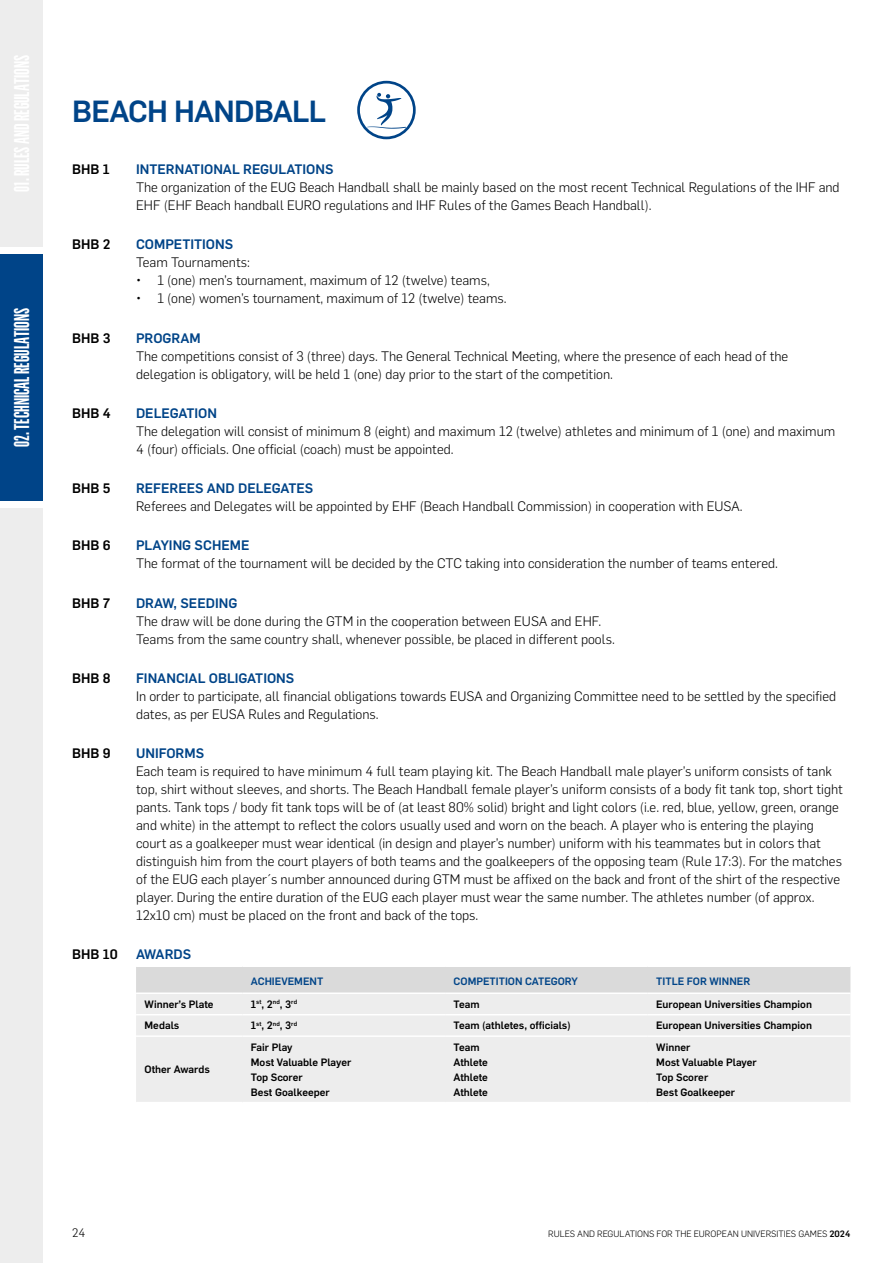
<style>
.page{position:relative;width:893px;height:1263px;background:#fff}
.page>*{position:absolute;margin:0;border:0;box-sizing:border-box;transform-origin:0 0}
.t1{font:500 30px "Flama";letter-spacing:-.025em;color:#048}
.t2{font:600 21px "Flama Ultracondensed";color:#fff}
.t3{font:300 13.5px/18px "Flama";color:#000}
.t4{font:500 13.5px "Flama";color:#048}
.t5{font:500 13.5px "Flama";color:#000}
.t6{font:300 12px "Flama";color:#000}
.t7{font:500 10.5px/15px "Flama";color:#000}
.t8{font:500 10.5px "Flama";color:#048}
.t9{font:300 9px "Flama";color:#000}
.t10{font:500 6.15px "Flama";color:#000}
.s1{font-size:10.5px}
.s2{font-weight:500}
</style>
<div class="page">
<div style="left:0;top:0;width:43px;height:247px;background:#ededed"></div>
<div style="left:0;top:254px;width:43px;height:247px;background:#048"></div>
<div style="left:0;top:508px;width:43px;height:755px;background:#ededed"></div>
<div style="left:136px;top:967px;width:714px;height:25px;background:#dadada"></div>
<div style="left:136px;top:994px;width:714px;height:108px;background:#ededed"></div>
<hr style="left:136px;top:1014px;width:106px;height:1px;background:#fff">
<hr style="left:242px;top:1014px;width:203px;height:1px;background:#fff">
<hr style="left:445px;top:1014px;width:203px;height:1px;background:#fff">
<hr style="left:648px;top:1014px;width:202px;height:1px;background:#fff">
<hr style="left:136px;top:1035px;width:106px;height:2px;background:#fff">
<hr style="left:242px;top:1035px;width:203px;height:2px;background:#fff">
<hr style="left:445px;top:1035px;width:203px;height:2px;background:#fff">
<hr style="left:648px;top:1035px;width:202px;height:2px;background:#fff">
<div style="left:357px;top:81px;width:59px;height:58px;border:3px solid #048;border-radius:50%"></div>
<svg style="left:367px;top:93px;width:39px;height:36px"></svg>
<h2 class="t2" style="left:9px;top:447px;width:140px;rotate:-90deg">02. TECHNICAL REGULATIONS</h2>
<h1 class="t1" style="left:72px;top:90px;width:255px">BEACH HANDBALL</h1>
<p class="t5" style="left:72px;top:160px;width:39px">BHB 1</p>
<p class="t4" style="left:136px;top:160px;width:199px">INTERNATIONAL REGULATIONS</p>
<p class="t3" style="left:136px;top:178px;width:705px">The organization of the EUG Beach Handball shall be mainly based on the most recent Technical Regulations of the IHF and<br>EHF (EHF Beach handball EURO regulations and IHF Rules of the Games Beach Handball).</p>
<p class="t5" style="left:72px;top:235px;width:40px">BHB 2</p>
<p class="t4" style="left:136px;top:235px;width:99px">COMPETITIONS</p>
<p class="t3" style="left:136px;top:253px;width:115px">Team Tournaments:</p>
<p class="t3" style="left:136px;top:271px;width:355px">• 1 (one) men’s tournament, maximum of 12 (twelve) teams,</p>
<p class="t3" style="left:136px;top:289px;width:372px">• 1 (one) women’s tournament, maximum of 12 (twelve) teams.</p>
<p class="t5" style="left:72px;top:328px;width:40px">BHB 3</p>
<p class="t4" style="left:136px;top:328px;width:66px">PROGRAM</p>
<p class="t3" style="left:136px;top:346px;width:654px">The competitions consist of 3 (three) days. The General Technical Meeting, where the presence of each head of the delegation is obligatory, will be held 1 (one) day prior to the start of the competition.</p>
<p class="t5" style="left:72px;top:403px;width:40px">BHB 4</p>
<p class="t4" style="left:136px;top:403px;width:82px">DELEGATION</p>
<p class="t3" style="left:136px;top:421px;width:701px">The delegation will consist of minimum 8 (eight) and maximum 12 (twelve) athletes and minimum of 1 (one) and maximum<br>4 (four) officials. One official (coach) must be appointed.</p>
<p class="t5" style="left:72px;top:479px;width:40px">BHB 5</p>
<p class="t4" style="left:136px;top:479px;width:179px">REFEREES AND DELEGATES</p>
<p class="t3" style="left:136px;top:497px;width:608px">Referees and Delegates will be appointed by EHF (Beach Handball Commission) in cooperation with EUSA.</p>
<p class="t5" style="left:72px;top:536px;width:40px">BHB 6</p>
<p class="t4" style="left:136px;top:536px;width:115px">PLAYING SCHEME</p>
<p class="t3" style="left:136px;top:554px;width:643px">The format of the tournament will be decided by the CTC taking into consideration the number of teams entered.</p>
<p class="t5" style="left:72px;top:593px;width:40px">BHB 7</p>
<p class="t4" style="left:136px;top:593px;width:103px">DRAW, SEEDING</p>
<p class="t3" style="left:136px;top:611px;width:480px">The draw will be done during the GTM in the cooperation between EUSA and EHF.<br>Teams from the same country shall, whenever possible, be placed in different pools.</p>
<p class="t5" style="left:72px;top:668px;width:40px">BHB 8</p>
<p class="t4" style="left:136px;top:668px;width:160px">FINANCIAL OBLIGATIONS</p>
<p class="t3" style="left:136px;top:686px;width:702px">In order to participate, all financial obligations towards EUSA and Organizing Committee need to be settled by the specified dates, as per EUSA Rules and Regulations.</p>
<p class="t5" style="left:72px;top:744px;width:40px">BHB 9</p>
<p class="t4" style="left:136px;top:744px;width:70px">UNIFORMS</p>
<p class="t3" style="left:136px;top:762px;width:708px">Each team is required to have minimum 4 full team playing kit. The Beach Handball male player’s uniform consists of tank top, shirt without sleeves, and shorts. The Beach Handball female player’s uniform consists of a body fit tank top, short tight pants. Tank tops / body fit tank tops will be of (at least 80% solid) bright and light colors (i.e. red, blue, yellow, green, orange and white) in the attempt to reflect the colors usually used and worn on the beach. A player who is entering the playing court as a goalkeeper must wear identical (in design and player’s number) uniform with his teammates but in colors that distinguish him from the court players of both teams and the goalkeepers of the opposing team (Rule 17:3). For the matches of the EUG each player´s number announced during GTM must be affixed on the back and front of the shirt of the respective player. During the entire duration of the EUG each player must wear the same number. The athletes number (of approx.<br>12x10 cm) must be placed on the front and back of the tops.</p>
<p class="t5" style="left:72px;top:945px;width:47px">BHB 10</p>
<p class="t4" style="left:136px;top:945px;width:57px">AWARDS</p>
<p class="t8" style="left:251px;top:973px;width:74px">ACHIEVEMENT</p>
<p class="t8" style="left:454px;top:973px;width:126px">COMPETITION CATEGORY</p>
<p class="t8" style="left:656px;top:973px;width:95px">TITLE FOR WINNER</p>
<p class="t7" style="left:145px;top:996px;width:71px">Winner’s Plate</p>
<p class="t10" style="left:251px;top:998px;width:48px"><span class="s1">1</span>st<span class="s1">, 2</span>nd<span class="s1">, 3</span>rd</p>
<p class="t7" style="left:454px;top:996px;width:28px">Team</p>
<p class="t7" style="left:656px;top:996px;width:157px">European Universities Champion</p>
<p class="t7" style="left:145px;top:1017px;width:36px">Medals</p>
<p class="t10" style="left:251px;top:1019px;width:48px"><span class="s1">1</span>st<span class="s1">, 2</span>nd<span class="s1">, 3</span>rd</p>
<p class="t7" style="left:454px;top:1017px;width:119px">Team (athletes, officials)</p>
<p class="t7" style="left:656px;top:1017px;width:157px">European Universities Champion</p>
<p class="t7" style="left:145px;top:1061px;width:67px">Other Awards</p>
<p class="t7" style="left:251px;top:1039px;width:102px">Fair Play<br>Most Valuable Player<br>Top Scorer<br>Best Goalkeeper</p>
<p class="t7" style="left:454px;top:1039px;width:36px">Team<br>Athlete<br>Athlete<br>Athlete</p>
<p class="t7" style="left:656px;top:1039px;width:102px">Winner<br>Most Valuable Player<br>Top Scorer<br>Best Goalkeeper</p>
<p class="t6" style="left:72px;top:1225px;width:15px">24</p>
<p class="t9" style="left:548px;top:1228px;width:304px">RULES AND REGULATIONS FOR THE EUROPEAN UNIVERSITIES GAMES <span class="s2">2024</span></p>
</div>
